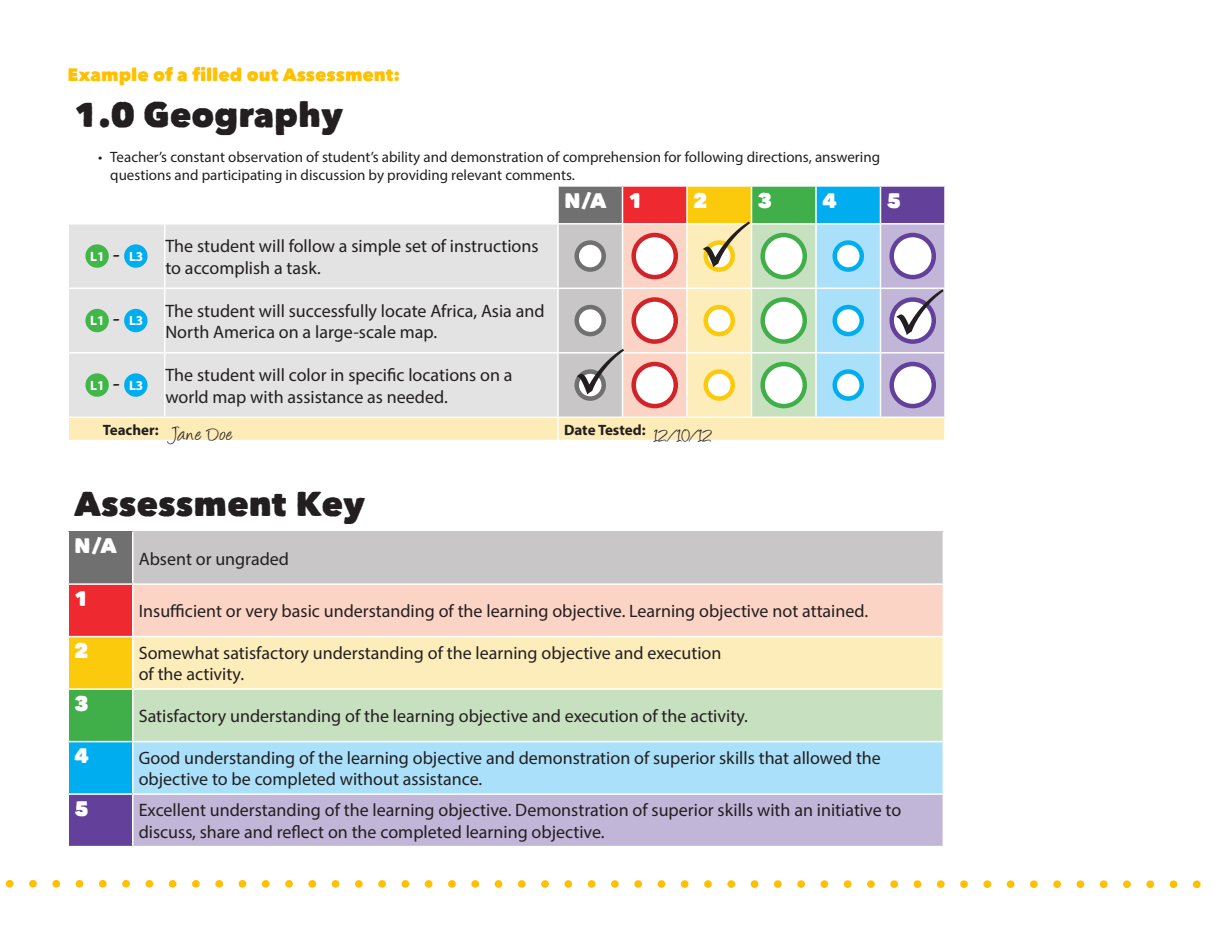
<style>
.page{position:relative;width:1215px;height:945px;background:#fff}
.page>*{position:absolute;margin:0;border:0;box-sizing:border-box;transform-origin:0 0}
.t1{font:34.5px "Matiz";color:#231f20}
.t2{font:21px "Matiz";color:#fff}
.t3{font:21px "Angelina";letter-spacing:.01em;color:#231f20}
.t4{font:18px/21.6px "Myriad Pro";color:#231f20}
.t5{font:18px "Matiz";color:#ffc000}
.t6{font:15px/18px "Myriad Pro";color:#231f20}
.t7{font:700 15px "Myriad Pro";color:#231f20}
.t8{font:700 13.5px "Myriad Pro";color:#fff}
.s1{font-family:"Minion Pro";font-size:22.5px;color:#231f20}
</style>
<div class="page">
<svg style="left:5px;top:879px;width:1196px;height:10px"></svg>
<div style="left:558px;top:186px;width:64px;height:38px;background:#707070"></div>
<div style="left:622px;top:186px;width:65px;height:38px;background:#ee292f"></div>
<div style="left:687px;top:186px;width:65px;height:38px;background:#fbca0c"></div>
<div style="left:752px;top:186px;width:64px;height:38px;background:#40ae49"></div>
<div style="left:816px;top:186px;width:64px;height:38px;background:#00aeef"></div>
<div style="left:880px;top:186px;width:65px;height:38px;background:#634099"></div>
<hr style="left:558px;top:185px;width:64px;height:2px;background:#fff">
<hr style="left:557px;top:187px;width:2px;height:36px;background:#fff">
<hr style="left:622px;top:185px;width:65px;height:2px;background:#fff">
<hr style="left:622px;top:187px;width:1px;height:36px;background:#fff">
<hr style="left:687px;top:185px;width:65px;height:2px;background:#fff">
<hr style="left:686px;top:187px;width:2px;height:36px;background:#fff">
<hr style="left:752px;top:185px;width:64px;height:2px;background:#fff">
<hr style="left:751px;top:187px;width:1px;height:36px;background:#fff">
<hr style="left:816px;top:185px;width:64px;height:2px;background:#fff">
<hr style="left:815px;top:187px;width:2px;height:36px;background:#fff">
<hr style="left:880px;top:185px;width:66px;height:2px;background:#fff">
<hr style="left:880px;top:187px;width:1px;height:36px;background:#fff">
<hr style="left:944px;top:187px;width:2px;height:36px;background:#fff">
<div style="left:68px;top:532px;width:65px;height:52px;background:#707070"></div>
<div style="left:133px;top:532px;width:810px;height:52px;background:#c8c6c6"></div>
<div style="left:68px;top:584px;width:65px;height:53px;background:#ee292f"></div>
<div style="left:133px;top:584px;width:810px;height:53px;background:#fcd4c5"></div>
<div style="left:68px;top:637px;width:65px;height:52px;background:#fbca0c"></div>
<div style="left:133px;top:637px;width:810px;height:52px;background:#fdedbb"></div>
<div style="left:68px;top:689px;width:65px;height:53px;background:#40ae49"></div>
<div style="left:133px;top:689px;width:810px;height:53px;background:#c7e0bf"></div>
<div style="left:68px;top:742px;width:65px;height:52px;background:#00aeef"></div>
<div style="left:133px;top:742px;width:810px;height:52px;background:#aae0f9"></div>
<div style="left:68px;top:794px;width:65px;height:53px;background:#634099"></div>
<div style="left:133px;top:794px;width:810px;height:53px;background:#c1b6d8"></div>
<hr style="left:133px;top:583px;width:811px;height:2px;background:#fff">
<hr style="left:133px;top:636px;width:811px;height:1px;background:#fff">
<hr style="left:133px;top:793px;width:811px;height:2px;background:#fff">
<hr style="left:133px;top:846px;width:811px;height:1px;background:#fff">
<hr style="left:133px;top:688px;width:811px;height:2px;background:#fff">
<hr style="left:133px;top:741px;width:811px;height:1px;background:#fff">
<hr style="left:68px;top:532px;width:1px;height:51px;background:#fff">
<hr style="left:132px;top:532px;width:2px;height:51px;background:#fff">
<hr style="left:68px;top:583px;width:65px;height:2px;background:#fff">
<hr style="left:68px;top:585px;width:1px;height:51px;background:#fff">
<hr style="left:132px;top:585px;width:2px;height:51px;background:#fff">
<hr style="left:68px;top:636px;width:65px;height:1px;background:#fff">
<hr style="left:68px;top:637px;width:1px;height:51px;background:#fff">
<hr style="left:132px;top:637px;width:2px;height:51px;background:#fff">
<hr style="left:68px;top:688px;width:65px;height:2px;background:#fff">
<hr style="left:68px;top:690px;width:1px;height:51px;background:#fff">
<hr style="left:132px;top:690px;width:2px;height:51px;background:#fff">
<hr style="left:68px;top:741px;width:65px;height:1px;background:#fff">
<hr style="left:68px;top:742px;width:1px;height:51px;background:#fff">
<hr style="left:132px;top:742px;width:2px;height:51px;background:#fff">
<hr style="left:68px;top:793px;width:65px;height:2px;background:#fff">
<hr style="left:68px;top:795px;width:1px;height:51px;background:#fff">
<hr style="left:132px;top:795px;width:2px;height:51px;background:#fff">
<hr style="left:68px;top:846px;width:65px;height:1px;background:#fff">
<svg style="left:69px;top:221px;width:876px;height:220px;background:#dbddd4"></svg>
<p class="t5" style="left:68px;top:64px;width:334px">Example of a filled out Assessment:</p>
<p class="t1" style="left:74px;top:93px;width:270px">1.0 Geography</p>
<p class="t6" style="left:110px;top:148px;width:771px;text-indent:-12px">• Teacher’s constant observation of student’s ability and demonstration of comprehension for following directions, answering questions and participating in discussion by providing relevant comments.</p>
<p class="t2" style="left:564px;top:187px;width:44px">N/A</p>
<p class="t2" style="left:628px;top:187px;width:16px">1</p>
<p class="t2" style="left:693px;top:187px;width:16px">2</p>
<p class="t2" style="left:758px;top:187px;width:16px">3</p>
<p class="t2" style="left:822px;top:187px;width:16px">4</p>
<p class="t2" style="left:886px;top:187px;width:16px">5</p>
<p class="t8" style="left:90px;top:248px;width:55px">L1 <span class="s1">-</span> L3</p>
<p class="t8" style="left:90px;top:312px;width:55px">L1 <span class="s1">-</span> L3</p>
<p class="t8" style="left:90px;top:377px;width:55px">L1 <span class="s1">-</span> L3</p>
<p class="t4" style="left:165px;top:235px;width:375px">The student will follow a simple set of instructions to accomplish a task.</p>
<p class="t4" style="left:165px;top:299px;width:381px">The student will successfully locate Africa, Asia and<br>North America on a large-scale map.</p>
<p class="t4" style="left:165px;top:364px;width:349px">The student will color in specific locations on a world map with assistance as needed.</p>
<p class="t7" style="left:103px;top:420px;width:57px">Teacher:</p>
<p class="t7" style="left:564px;top:420px;width:83px">Date Tested:</p>
<p class="t3" style="left:172px;top:426px;width:62px">Jane Doe</p>
<p class="t3" style="left:654px;top:426px;width:60px">12/10/12</p>
<p class="t1" style="left:74px;top:483px;width:292px">Assessment Key</p>
<p class="t2" style="left:74px;top:533px;width:44px">N/A</p>
<p class="t4" style="left:139px;top:547px;width:152px">Absent or ungraded</p>
<p class="t2" style="left:74px;top:586px;width:16px">1</p>
<p class="t4" style="left:139px;top:600px;width:731px">Insufficient or very basic understanding of the learning objective. Learning objective not attained.</p>
<p class="t2" style="left:74px;top:638px;width:16px">2</p>
<p class="t4" style="left:139px;top:642px;width:584px">Somewhat satisfactory understanding of the learning objective and execution of the activity.</p>
<p class="t2" style="left:74px;top:691px;width:16px">3</p>
<p class="t4" style="left:139px;top:705px;width:611px">Satisfactory understanding of the learning objective and execution of the activity.</p>
<p class="t2" style="left:74px;top:743px;width:16px">4</p>
<p class="t4" style="left:139px;top:747px;width:744px">Good understanding of the learning objective and demonstration of superior skills that allowed the objective to be completed without assistance.</p>
<p class="t2" style="left:74px;top:796px;width:16px">5</p>
<p class="t4" style="left:139px;top:799px;width:764px">Excellent understanding of the learning objective. Demonstration of superior skills with an initiative to discuss, share and reflect on the completed learning objective.</p>
</div>
